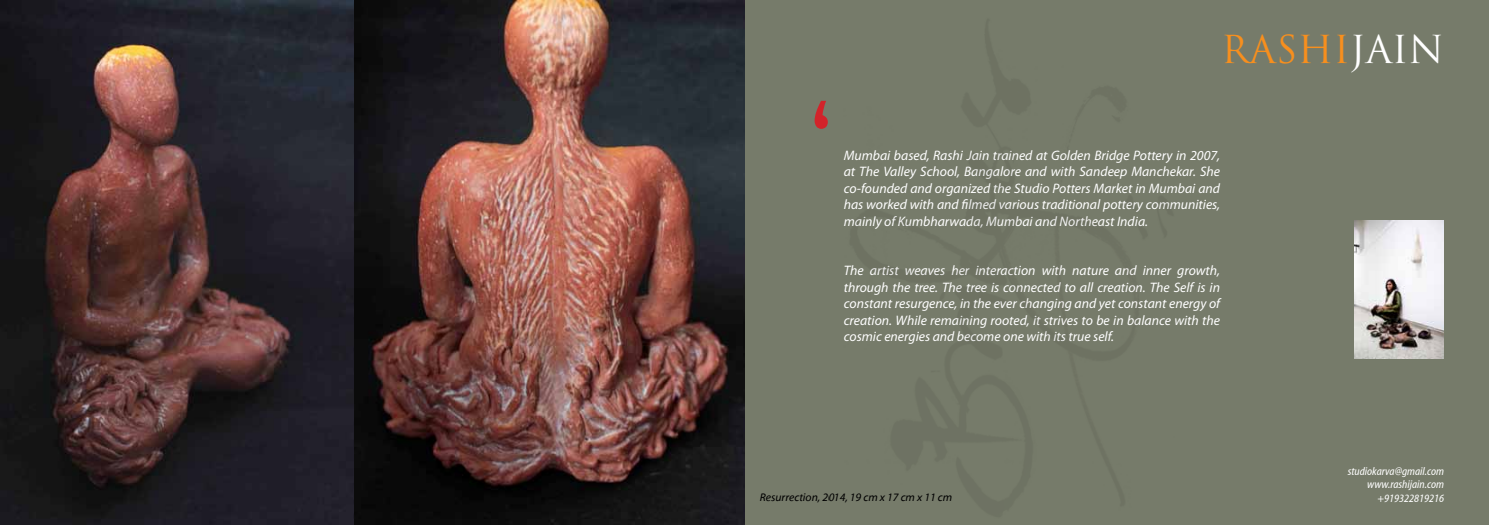
<style>
.page{position:relative;width:1489px;height:525px;background:#fff}
.page>*{position:absolute;margin:0;border:0;box-sizing:border-box;transform-origin:0 0}
.t1{font:800 condensed 75px "Abadi";color:#d2232a}
.t2{font:37.5px "Trajan Pro";color:#f78f1e}
.t3{font:italic 13.75px/16.5px "Myriad Pro";color:#fff;text-align:justify}
.t4{font:italic condensed 11.25px/13.5px "Myriad Web Pro";color:#fff;text-align:right}
.t5{font:italic 11.25px "Myriad Web Pro";color:#000}
.s1{color:#fff}
</style>
<div class="page">
<div style="left:0;top:0;width:1488px;height:524px;background:#767b6a"></div>
<img style="left:0;top:0;width:744px;height:524px">
<img style="left:1354px;top:220px;width:89px;height:139px">
<h1 class="t1" style="left:810px;top:83px;width:23px">‘</h1>
<h2 class="t2" style="left:1220px;top:26px;width:224px">RASHI<span class="s1">JAIN</span></h2>
<p class="t3" style="left:843px;top:146px;width:378px">Mumbai based, Rashi Jain trained at Golden Bridge Pottery in 2007, at The Valley School, Bangalore and with Sandeep Manchekar. She co-founded and organized the Studio Potters Market in Mumbai and has worked with and filmed various traditional pottery communities, mainly of Kumbharwada, Mumbai and Northeast India.</p>
<p class="t3" style="left:843px;top:262px;width:378px">The artist weaves her interaction with nature and inner growth, through the tree. The tree is connected to all creation. The Self is in constant resurgence, in the ever changing and yet constant energy of creation. While remaining rooted, it strives to be in balance with the cosmic energies and become one with its true self.</p>
<p class="t5" style="left:759px;top:490px;width:194px">Resurrection, 2014, 19 cm x 17 cm x 11 cm</p>
<p class="t4" style="left:1347px;top:464px;width:98px">studiokarva@gmail.com www.rashijain.com +919322819216</p>
</div>
